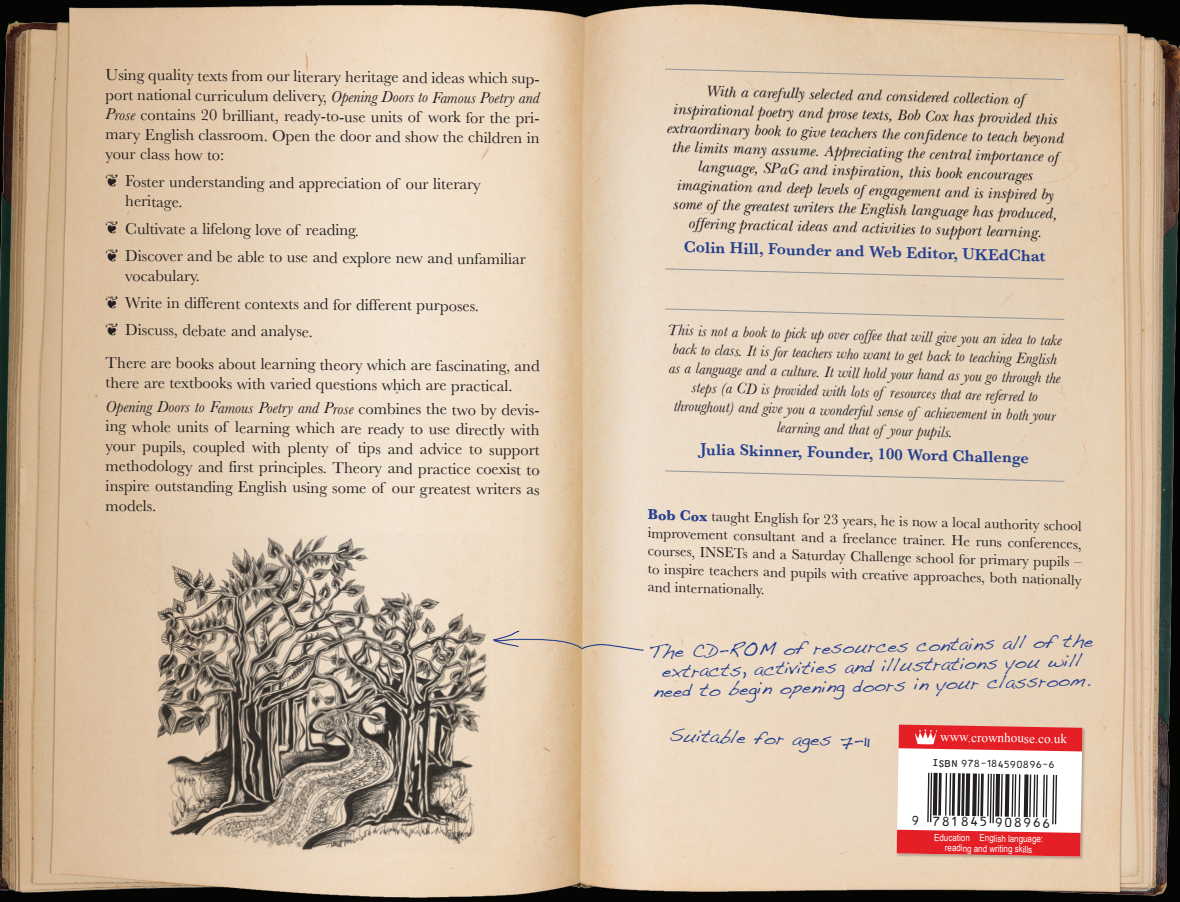
<style>
.page{position:relative;width:1180px;height:902px;background:#fff}
.page>*{position:absolute;margin:0;border:0;box-sizing:border-box;transform-origin:0 0}
.t1{font:16.5px/20.2px "Baskerville";color:#231f20}
.t2{font:600 16.5px "Baskerville";color:#253f8e}
.t3{font:16.2px/19.4px "Dakota";color:#253f8e;text-align:center}
.t4{font:italic 15.75px/18.9px "New Baskerville";color:#231f20;text-align:center}
.t5{font:italic 15.75px/18.9px "Baskerville";color:#231f20;text-align:center}
.t6{font:15px/18.5px "Baskerville";color:#231f20}
.t7{font:13.2px "Times New Roman";color:#fff}
.t8{font:9.75px/10.5px "Arial Narrow";color:#fff;text-align:center}
.s1{font-style:italic}
.s2{font-weight:700;color:#253f8e}
</style>
<div class="page">
<img style="left:0;top:5px;width:1179px;height:892px">
<div style="left:895px;top:724px;width:190px;height:136px;background:#231f20;opacity:.25"></div>
<svg style="left:664px;top:68px;width:400px;height:12px;background:#dcc7af"></svg>
<svg style="left:664px;top:268px;width:400px;height:12px;background:#dfcfbb"></svg>
<svg style="left:664px;top:308px;width:400px;height:12px;background:#e0d0bc"></svg>
<svg style="left:664px;top:470px;width:400px;height:12px;background:#e1d2bf"></svg>
<img style="left:156px;top:533px;width:333px;height:322px">
<svg style="left:492px;top:626px;width:154px;height:30px;background:#dcc8b2"></svg>
<svg style="left:896px;top:725px;width:186px;height:131px"></svg>
<p class="t1" style="left:106px;top:63px;width:438px;line-height:20.7px;rotate:1deg">Using quality texts from our literary heritage and ideas which sup&shy;port national curriculum delivery, <span class="s1">Opening Doors to Famous Poet</span><sup>ry</sup> <sup>and</sup></p>
<p class="t1" style="left:106px;top:102px;width:438px;rotate:1deg"><span class="s1">Prose</span> contains 20 brilliant, ready-to-use units of work for the pri&shy;mary English classroom. Open the door and show the children in your class how to:</p>
<p class="t1" style="left:126px;top:169px;width:357px;line-height:21.1px;text-indent:-20px;rotate:1deg">❦ Foster understanding and appreciation of our literary heritage.</p>
<p class="t1" style="left:106px;top:214px;width:422px;line-height:26.4px;rotate:1deg">❦ Cultivate a lifelong love of reading.<br>❦ Discover and be able to use and explore new and unfamiliar</p>
<p class="t1" style="left:106px;top:262px;width:375px;line-height:26.1px;text-indent:19px;rotate:1deg">vocabulary.<br>❦ Write in different contexts and for different purposes.</p>
<p class="t1" style="left:106px;top:313px;width:436px;line-height:32px;rotate:1deg">❦ Discuss, debate and analyse.<br>There are books about learning theory which are fascinating, and</p>
<p class="t1" style="left:106px;top:368px;width:439px;line-height:24.8px;rotate:1deg">there are textbooks with varied questions which are practical.<br><span class="s1">Opening Doors to Famous Poetry and Prose</span> combines the two by devis-</p>
<p class="t1" style="left:106px;top:414px;width:436px;text-align:justify;rotate:1deg">ing whole units of learning which are ready to use directly with your pupils, coupled with plenty of tips and advice to support methodology and first principles. Theory and practice coexist to inspire outstanding English using some of our greatest writers as models.</p>
<p class="t4" style="left:668px;top:79px;width:398px;rotate:2deg">With a carefully selected and considered collection of inspirational poetry and prose texts, Bob Cox has provided this extraordinary book to give teachers the confidence to teach beyond the limits many assume. Appreciating the central importance of language, SPaG and inspiration, this book encourages imagination and deep levels of engagement and is inspired by some of the greatest writers the English language has produced, offering practical ideas and activities to support learning.</p>
<p class="t2" style="left:684px;top:236px;width:363px;rotate:1deg">Colin Hill, Founder and Web Editor, UKEdChat</p>
<p class="t5" style="left:668px;top:319px;width:396px;rotate:2deg">This is not a book to pick up over coffee that will give you an idea to take back to class. It is for teachers who want to get back to teaching English as a language and a culture. It will hold your hand as you go through the steps (a CD is provided with lots of resources that are referred to throughout) and give you a wonderful sense of achievement in both your learning and that of your pupils.</p>
<p class="t2" style="left:700px;top:439px;width:330px;rotate:1deg">Julia Skinner, Founder, 100 Word Challenge</p>
<p class="t6" style="left:648px;top:503px;width:437px;rotate:2deg"><span class="s2">Bob Cox</span> taught English for 23 years, he is now a local authority school improvement consultant and a freelance trainer. He runs conferences, courses, INSETs and a Saturday Challenge school for primary pupils – to inspire teachers and pupils with creative approaches, both nationally and internationally.</p>
<p class="t3" style="left:648px;top:646px;width:446px;rotate:-2deg">The CD-ROM of resources contains all of the extracts, activities and illustrations you will need to begin opening doors in your classroom.</p>
<p class="t3" style="left:669px;top:727px;width:202px;rotate:2deg">Suitable for ages 7-11</p>
<p class="t7" style="left:940px;top:728px;width:128px;rotate:1deg">www.crownhouse.co.uk</p>
<p class="t8" style="left:934px;top:831px;width:110px;rotate:1deg">Education English language: reading and writing skills</p>
</div>
